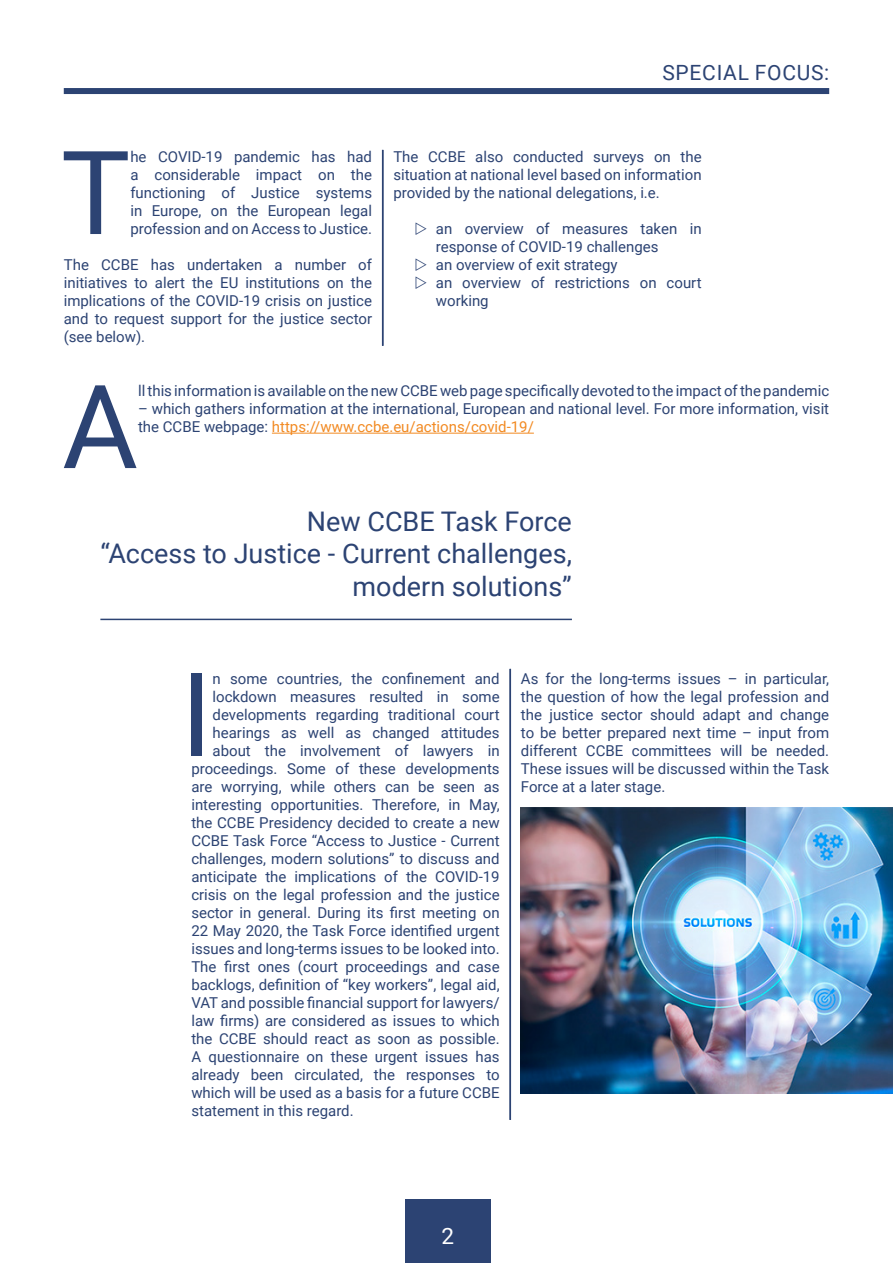
<style>
.page{position:relative;width:893px;height:1263px;background:#fff}
.page>*{position:absolute;margin:0;border:0;box-sizing:border-box;transform-origin:0 0}
.Contenu_premier_para{font:116.25px "Roboto";color:#2c4373}
.Ttitre_sujet_focus{font:27px/32.4px "Roboto";color:#2c4373;text-align:right}
.t1{font:22.5px "Roboto";color:#fff}
.Titre_rubrique{font:21px "Roboto";letter-spacing:.035em;color:#2c4373}
.Contenu_premier_para-2{font:15px/18px "Roboto";color:#2c4373;text-align:justify}
.Contenu{font:15px/18px "Roboto";color:#2c4373;text-align:justify}
.s1{color:#f28a22}
</style>
<div class="page">
<div style="left:64px;top:88px;width:765px;height:6px;background:#2c4373"></div>
<hr style="left:382px;top:150px;width:1px;height:196px;background:#2c4373">
<hr style="left:272px;top:433px;width:262px;height:1px;background:#f28a22">
<hr style="left:100px;top:619px;width:472px;height:1px;background:#2c4373">
<hr style="left:509px;top:669px;width:2px;height:451px;background:#2c4373">
<img style="left:521px;top:807px;width:372px;height:287px">
<div style="left:405px;top:1199px;width:85px;height:64px;background:#2c4373"></div>
<p class="Titre_rubrique" style="left:662px;top:57px;width:168px">SPECIAL FOCUS:</p>
<p class="Contenu_premier_para" style="left:61px;top:111px;width:71px">T</p>
<p class="Contenu_premier_para-2" style="left:130px;top:147px;width:243px">he COVID-19 pandemic has had a considerable impact on the functioning of Justice systems in Europe, on the European legal profession and on Access to Justice.</p>
<p class="Contenu" style="left:64px;top:255px;width:310px">The CCBE has undertaken a number of initiatives to alert the EU institutions on the implications of the COVID-19 crisis on justice and to request support for the justice sector (see below).</p>
<p class="Contenu" style="left:393px;top:147px;width:310px">The CCBE also conducted surveys on the situation at national level based on information provided by the national delegations, i.e.</p>
<p class="Contenu" style="left:436px;top:219px;width:267px">an overview of measures taken in response of COVID-19 challenges</p>
<p class="Contenu" style="left:436px;top:255px;width:183px">an overview of exit strategy</p>
<p class="Contenu" style="left:436px;top:273px;width:267px">an overview of restrictions on court working</p>
<p class="Contenu_premier_para" style="left:62px;top:345px;width:77px">A</p>
<p class="Contenu_premier_para-2" style="left:138px;top:381px;width:693px">ll this information is available on the new CCBE web page specifically devoted to the impact of the pandemic</p>
<p class="Contenu_premier_para-2" style="left:138px;top:399px;width:693px">– which gathers information at the international, European and national level. For more information, visit the CCBE webpage: <span class="s1">https://www.ccbe.eu/actions/covid-19/</span></p>
<p class="Ttitre_sujet_focus" style="left:100px;top:504px;width:473px">New CCBE Task Force<br>“Access to Justice - Current challenges, modern solutions”</p>
<p class="Contenu_premier_para" style="left:181px;top:633px;width:33px">I</p>
<p class="Contenu_premier_para-2" style="left:213px;top:669px;width:289px">n some countries, the confinement and</p>
<p class="Contenu_premier_para-2" style="left:213px;top:687px;width:289px">lockdown measures resulted in some</p>
<p class="Contenu_premier_para-2" style="left:213px;top:705px;width:289px">developments regarding traditional court</p>
<p class="Contenu_premier_para-2" style="left:213px;top:723px;width:289px">hearings as well as changed attitudes</p>
<p class="Contenu_premier_para-2" style="left:213px;top:741px;width:289px">about the involvement of lawyers in</p>
<p class="Contenu_premier_para-2" style="left:191px;top:759px;width:310px">proceedings. Some of these developments</p>
<p class="Contenu_premier_para-2" style="left:191px;top:777px;width:310px">are worrying, while others can be seen as</p>
<p class="Contenu_premier_para-2" style="left:191px;top:795px;width:310px">interesting opportunities. Therefore, in May,</p>
<p class="Contenu_premier_para-2" style="left:191px;top:813px;width:310px">the CCBE Presidency decided to create a new</p>
<p class="Contenu_premier_para-2" style="left:191px;top:831px;width:310px">CCBE Task Force “Access to Justice - Current</p>
<p class="Contenu_premier_para-2" style="left:191px;top:849px;width:310px">challenges, modern solutions” to discuss and</p>
<p class="Contenu_premier_para-2" style="left:191px;top:867px;width:310px">anticipate the implications of the COVID-19</p>
<p class="Contenu_premier_para-2" style="left:191px;top:885px;width:310px">crisis on the legal profession and the justice</p>
<p class="Contenu_premier_para-2" style="left:191px;top:903px;width:310px">sector in general. During its first meeting on</p>
<p class="Contenu_premier_para-2" style="left:191px;top:921px;width:310px">22 May 2020, the Task Force identified urgent</p>
<p class="Contenu_premier_para-2" style="left:191px;top:939px;width:310px">issues and long-terms issues to be looked into.</p>
<p class="Contenu_premier_para-2" style="left:191px;top:957px;width:310px">The first ones (court proceedings and case</p>
<p class="Contenu_premier_para-2" style="left:191px;top:975px;width:310px">backlogs, definition of “key workers”, legal aid,</p>
<p class="Contenu_premier_para-2" style="left:191px;top:993px;width:310px">VAT and possible financial support for lawyers/</p>
<p class="Contenu_premier_para-2" style="left:191px;top:1011px;width:310px">law firms) are considered as issues to which</p>
<p class="Contenu_premier_para-2" style="left:191px;top:1029px;width:310px">the CCBE should react as soon as possible.</p>
<p class="Contenu_premier_para-2" style="left:191px;top:1047px;width:310px">A questionnaire on these urgent issues has</p>
<p class="Contenu_premier_para-2" style="left:191px;top:1065px;width:310px">already been circulated, the responses to</p>
<p class="Contenu_premier_para-2" style="left:191px;top:1083px;width:310px">which will be used as a basis for a future CCBE</p>
<p class="Contenu_premier_para-2" style="left:191px;top:1101px;width:164px">statement in this regard.</p>
<p class="Contenu" style="left:521px;top:669px;width:310px">As for the long-terms issues – in particular, the question of how the legal profession and the justice sector should adapt and change to be better prepared next time – input from different CCBE committees will be needed.<br>These issues will be discussed within the Task Force at a later stage.</p>
<h3 class="t1" style="left:442px;top:1220px;width:14px">2</h3>
</div>
